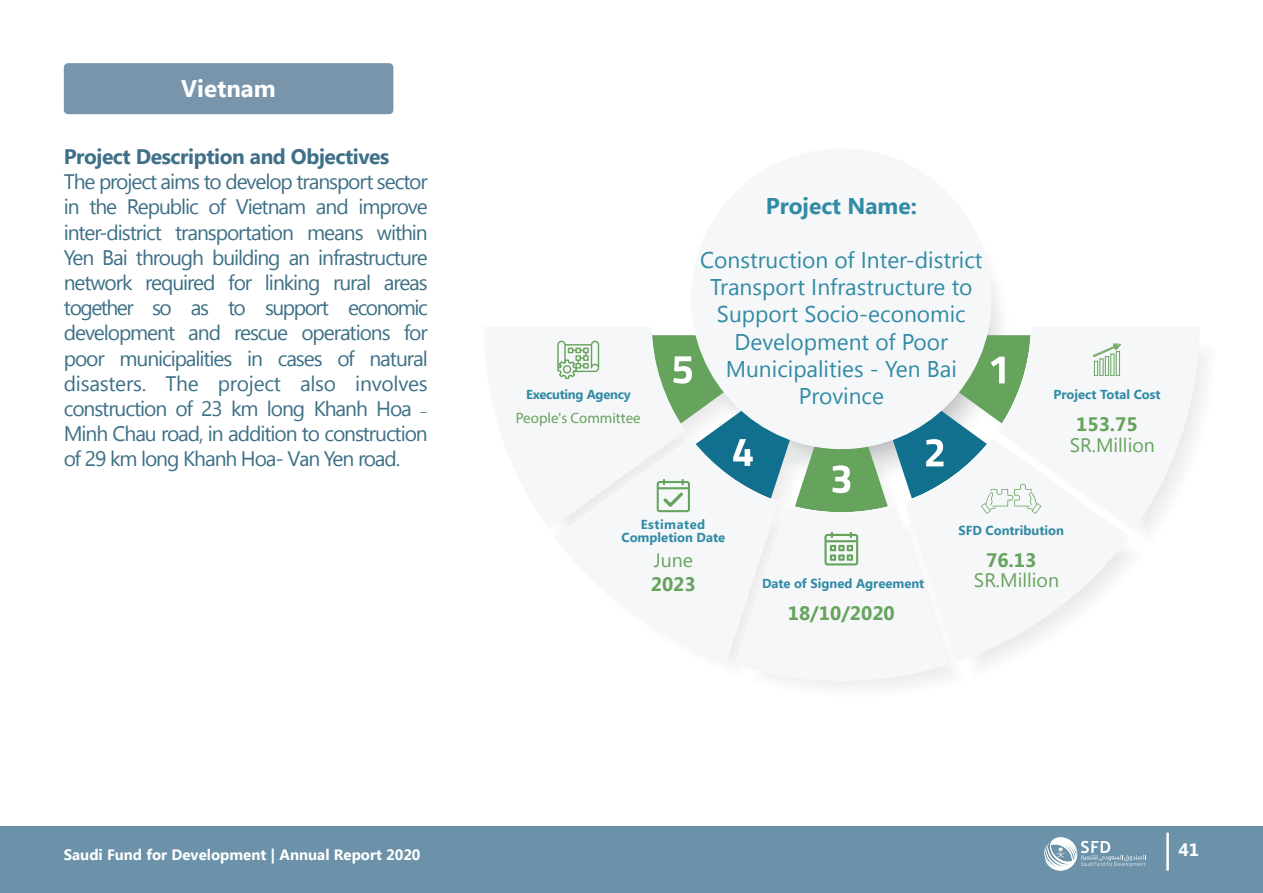
<style>
.page{position:relative;width:1263px;height:893px;background:#fff}
.page>*{position:absolute;margin:0;border:0;box-sizing:border-box;transform-origin:0 0}
.t1{font:700 24px "Segoe UI";color:#fff}
.t2{font:22.8px/27.2px "Segoe UI";color:#318ba4;text-align:center}
.t3{font:700 22.8px "Segoe UI";color:#318ba4}
.t4{font:21px/25.2px "Segoe UI";letter-spacing:-.05em;color:#3e7087;text-align:justify}
.t5{font:700 21px "Segoe UI";letter-spacing:-.02em;color:#3e7087}
.t6{font:700 19.5px "Segoe UI";color:#66a35d}
.t7{font:19.5px "Segoe UI";color:#66a35d}
.t8{font:700 18px "Segoe UI";color:#fff}
.t9{font:700 15px "Segoe UI";color:#fff}
.t10{font:15px "Myriad Pro";color:#66a35d}
.t11{font:700 13.05px/13.6px "Segoe UI";color:#318ba4;text-align:center}
.t12{font:700 13.05px "Segoe UI";letter-spacing:-.02em;color:#318ba4}
.s1{font-family:"Adobe Arabic"}
.s2{font-family:"Myriad Pro"}
</style>
<div class="page">
<div style="left:691px;top:148px;width:301px;height:301px;background:#f6f7f9;border-radius:50%"></div>
<svg style="left:557px;top:327px;width:649px;height:361px"></svg>
<div style="left:0;top:826px;width:1263px;height:67px;background:#6b92a9"></div>
<hr style="left:1166px;top:833px;width:3px;height:37px;background:#fff">
<svg style="left:1044px;top:837px;width:102px;height:33px"></svg>
<div style="left:64px;top:63px;width:329px;height:51px;background:#7995ac;border-radius:4px"></div>
<p class="t1" style="left:181px;top:75px;width:96px">Vietnam</p>
<p class="t5" style="left:64px;top:145px;width:327px">Project Description and Objectives</p>
<p class="t4" style="left:64px;top:168px;width:366px">The project aims to develop transport sector in the Republic of Vietnam and improve inter-district transportation means within Yen Bai through building an infrastructure network required for linking rural areas together so as to support economic development and rescue operations for poor municipalities in cases of natural disasters. The project also involves construction of 23 km long Khanh Hoa <span class="s1">– </span>Minh Chau road, in addition to construction of 29 km long Khanh Hoa- V<span class="s2">a</span>n Yen road.</p>
<p class="t12" style="left:526px;top:387px;width:106px">Executing Agency</p>
<p class="t10" style="left:516px;top:409px;width:127px">People's Committee</p>
<p class="t3" style="left:766px;top:192px;width:153px">Project Name:</p>
<p class="t2" style="left:700px;top:245px;width:284px">Construction of Inter-district<br>Transport Infrastructure to<br>Support Socio-economic<br>Development of Poor<br>Municipalities - Yen Bai<br>Province</p>
<p class="t11" style="left:1053px;top:388px;width:109px">Project Total Cost</p>
<p class="t6" style="left:1076px;top:413px;width:63px">153.75</p>
<p class="t7" style="left:1070px;top:430px;width:87px">SR.Million</p>
<p class="t11" style="left:622px;top:517px;width:105px">Estimated<br>Completion Date</p>
<p class="t7" style="left:654px;top:545px;width:41px">June</p>
<p class="t6" style="left:651px;top:572px;width:46px">2023</p>
<p class="t11" style="left:958px;top:524px;width:107px">SFD Contribution</p>
<p class="t6" style="left:986px;top:549px;width:52px">76.13</p>
<p class="t11" style="left:762px;top:577px;width:164px">Date of Signed Agreement</p>
<p class="t7" style="left:974px;top:566px;width:87px">SR.Million</p>
<p class="t6" style="left:788px;top:602px;width:108px">18/10/2020</p>
<p class="t9" style="left:64px;top:846px;width:358px">Saudi Fund for Development | Annual Report 2020</p>
<p class="t8" style="left:1178px;top:839px;width:22px">41</p>
</div>
